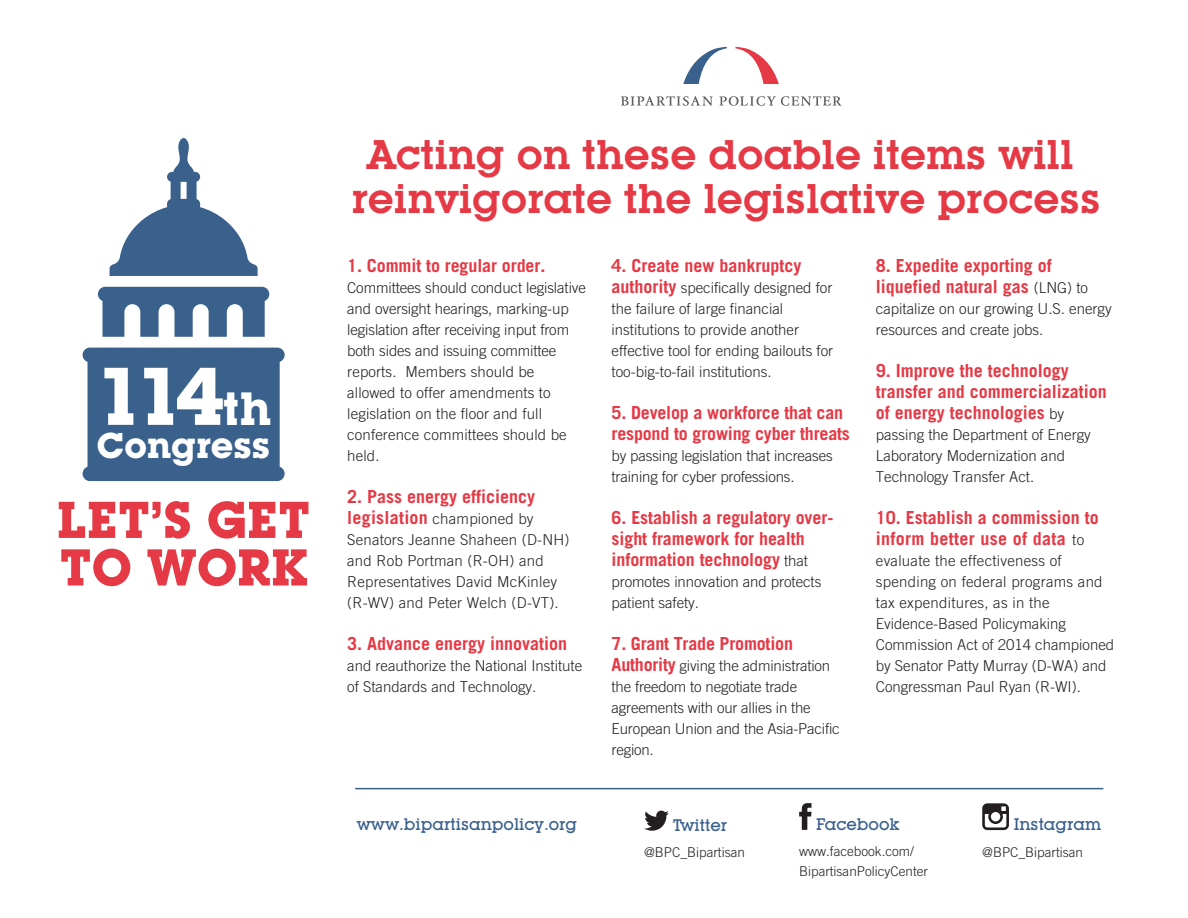
<style>
.page{position:relative;width:1188px;height:918px;background:#fff}
.page>*{position:absolute;margin:0;border:0;box-sizing:border-box;transform-origin:0 0}
.t1{font:700 80.25px "Lubalin Graph IT Cby BT";color:#fff}
.t2{font:700 50.85px/47.5px "Lubalin Graph IT Cby BT";color:#e53945}
.t3{font:600 40.65px/43.8px "Lubalin Graph IT Cby BT";color:#e53945;text-align:center}
.t4{font:700 35.25px "Lubalin Graph IT Cby BT";color:#fff}
.t5{font:700 18px/21px "Trade Gothic";color:#e53945}
.t6{font:500 16.5px "Lubalin Graph IT Cby BT";color:#3a608c}
.t7{font:300 15px/21px "Trade Gothic";color:#231f20}
.t8{font:300 13.5px/19.5px "Trade Gothic";color:#231f20}
.s1{font-size:45.75px}
.s2{font-weight:700;font-size:18px;color:#e53945}
.s3{font-weight:300;font-size:15px;color:#231f20}
</style>
<div class="page">
<svg style="left:621px;top:96px;width:92px;height:10px"></svg>
<svg style="left:719px;top:96px;width:123px;height:10px"></svg>
<svg style="left:736px;top:47px;width:43px;height:37px"></svg>
<svg style="left:683px;top:47px;width:44px;height:37px"></svg>
<svg style="left:644px;top:811px;width:25px;height:20px"></svg>
<svg style="left:799px;top:803px;width:13px;height:27px"></svg>
<svg style="left:982px;top:803px;width:27px;height:27px"></svg>
<svg style="left:110px;top:138px;width:148px;height:138px"></svg>
<svg style="left:98px;top:287px;width:171px;height:50px"></svg>
<div style="left:83px;top:348px;width:202px;height:133px;background:#3a608c"></div>
<hr style="left:355px;top:788px;width:748px;height:1px;background:#3a608c">
<h1 class="t1" style="left:96px;top:348px;width:177px">114<span class="s1">th</span></h1>
<h3 class="t4" style="left:97px;top:424px;width:175px">Congress</h3>
<h2 class="t2" style="left:57px;top:496px;width:255px">LET’S GET<br>TO WORK</h2>
<h3 class="t3" style="left:352px;top:132px;width:751px">Acting on these doable items will reinvigorate the legislative process</h3>
<p class="t5" style="left:347px;top:255px;width:200px">1. Commit to regular order.</p>
<p class="t7" style="left:347px;top:277px;width:240px">Committees should conduct legislative and oversight hearings, marking-up legislation after receiving input from both sides and issuing committee reports. Members should be allowed to offer amendments to legislation on the floor and full conference committees should be held.</p>
<p class="t5" style="left:347px;top:486px;width:190px">2. Pass energy efficiency</p>
<p class="t7" style="left:347px;top:508px;width:224px"><span class="s2">legislation</span> championed by<br>Senators Jeanne Shaheen (D-NH) and Rob Portman (R-OH) and<br>Representatives David McKinley (R-WV) and Peter Welch (D-VT).</p>
<p class="t5" style="left:347px;top:633px;width:222px">3. Advance energy innovation</p>
<p class="t7" style="left:347px;top:655px;width:237px">and reauthorize the National Institute of Standards and Technology.</p>
<p class="t5" style="left:612px;top:255px;width:192px">4. Create new bankruptcy</p>
<p class="t7" style="left:612px;top:277px;width:223px"><span class="s2">authority</span> specifically designed for the failure of large financial institutions to provide another effective tool for ending bailouts for too-big-to-fail institutions.</p>
<p class="t5" style="left:612px;top:402px;width:240px">5. Develop a workforce that can respond to growing cyber threats</p>
<p class="t7" style="left:612px;top:445px;width:223px">by passing legislation that increases training for cyber professions.</p>
<p class="t5" style="left:612px;top:507px;width:223px">6. Establish a regulatory over&shy;sight framework for health information technology <span class="s3">that</span></p>
<p class="t7" style="left:612px;top:571px;width:211px">promotes innovation and protects patient safety.</p>
<p class="t5" style="left:612px;top:633px;width:183px">7. Grant Trade Promotion</p>
<p class="t7" style="left:612px;top:655px;width:230px"><span class="s2">Authority</span> giving the administration the freedom to negotiate trade agreements with our allies in the<br>European Union and the Asia-Pacific region.</p>
<p class="t5" style="left:876px;top:255px;width:214px">8. Expedite exporting of liquefied natural gas <span class="s3">(LNG) to</span></p>
<p class="t7" style="left:876px;top:298px;width:237px">capitalize on our growing U.S. energy resources and create jobs.</p>
<p class="t5" style="left:876px;top:360px;width:232px">9. Improve the technology transfer and commercialization of energy technologies <span class="s3">by</span></p>
<p class="t7" style="left:876px;top:424px;width:217px">passing the Department of Energy<br>Laboratory Modernization and<br>Technology Transfer Act.</p>
<p class="t5" style="left:876px;top:507px;width:225px">10. Establish a commission to inform better use of data <span class="s3">to</span></p>
<p class="t7" style="left:876px;top:550px;width:240px">evaluate the effectiveness of spending on federal programs and tax expenditures, as in the<br>Evidence-Based Policymaking<br>Commission Act of 2014 championed by Senator Patty Murray (D-WA) and<br>Congressman Paul Ryan (R-WI).</p>
<p class="t6" style="left:357px;top:814px;width:222px">www.bipartisanpolicy.org</p>
<p class="t6" style="left:1014px;top:814px;width:89px">Instagram</p>
<p class="t8" style="left:982px;top:842px;width:102px">@BPC_Bipartisan</p>
<p class="t6" style="left:816px;top:814px;width:85px">Facebook</p>
<p class="t8" style="left:799px;top:841px;width:130px">www.facebook.com/<br>BipartisanPolicyCenter</p>
<p class="t6" style="left:673px;top:815px;width:56px">Twitter</p>
<p class="t8" style="left:644px;top:842px;width:102px">@BPC_Bipartisan</p>
</div>
